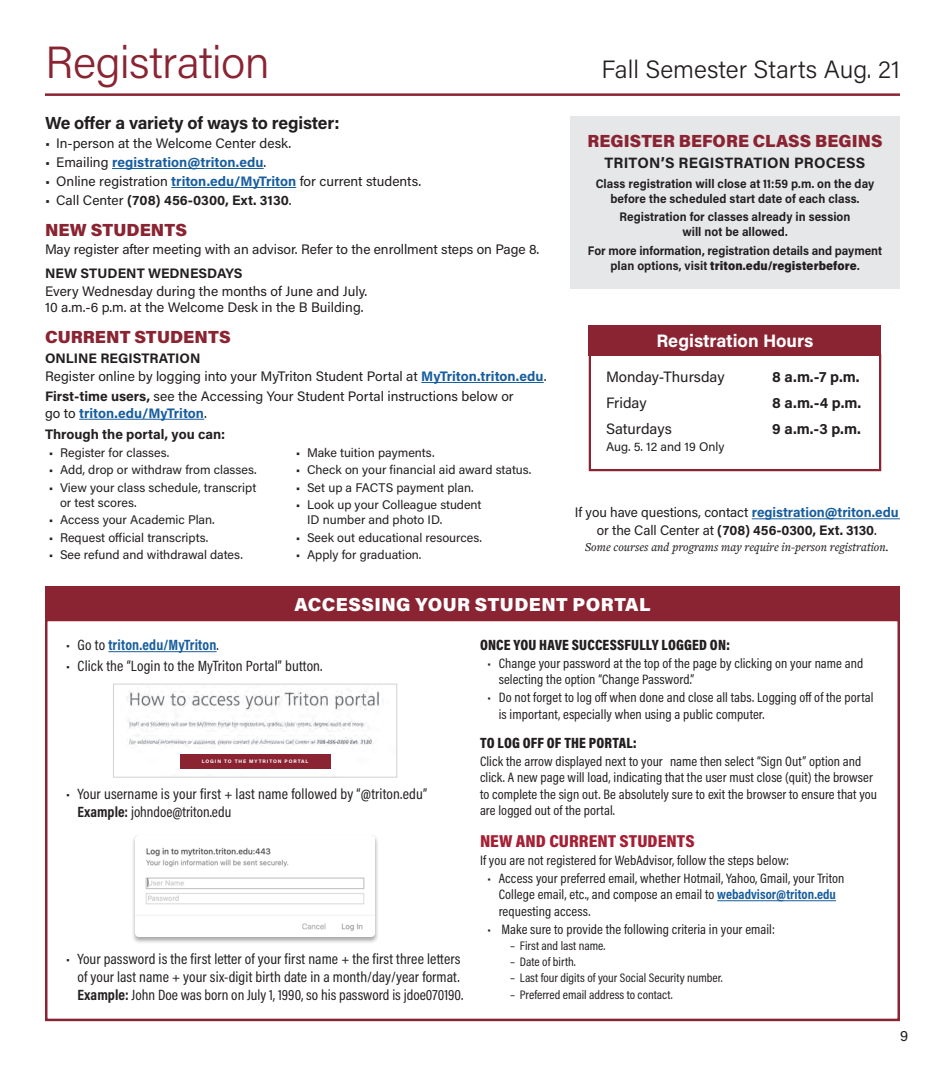
<style>
.page{position:relative;width:945px;height:1080px;background:#fff}
.page>*{position:absolute;margin:0;border:0;box-sizing:border-box;transform-origin:0 0}
.t1{font:300 45px "Acumin Pro";letter-spacing:-.015em;color:#8a2432}
.t2{font:300 25px "Acumin Pro";color:#231f20}
.t3{font:900 18.75px "Acumin Pro";letter-spacing:.02em;color:#fff}
.t4{font:700 18px "Acumin Pro";letter-spacing:-.005em;color:#fff}
.Heading_2{font:900 17.5px "Acumin Pro";letter-spacing:.005em;color:#8a2432}
.Heading_2-2{font:700 17.5px "Acumin Pro";letter-spacing:-.01em;color:#231f20}
.t5{font:900 17.5px "Acumin Pro Cond";letter-spacing:.005em;color:#a62035;scale:1.1 1}
.t6{font:15px/18px "Acumin Pro Cond";letter-spacing:.005em;color:#231f20}
.t7{font:700 15px "Acumin Pro";letter-spacing:.01em;color:#231f20}
.t8{font:900 15px "Acumin Pro Cond";letter-spacing:.01em;color:#231f20}
.t9{font:15px "Acumin Pro";letter-spacing:-.005em;color:#231f20}
.t10{font:700 15px "Acumin Pro Cond";letter-spacing:.005em;color:#175d9e}
.t11{font:13.75px/16.5px "Acumin Pro Cond";letter-spacing:.005em;color:#231f20}
.t12{font:13.75px/16.5px "Acumin Pro";letter-spacing:-.005em;color:#231f20}
.Heading_3{font:700 13.75px "Acumin Pro";color:#231f20}
.t13{font:700 13.75px "Acumin Pro";color:#175d9e}
.t14{font:12.5px/15px "Acumin Pro";color:#231f20}
.t15{font:700 12.5px/15px "Acumin Pro Semi Cond";letter-spacing:.005em;color:#231f20;text-align:center}
.t16{font:12.5px "Acumin Pro Cond";color:#231f20}
.t17{font:italic 500 12.5px "Freight Text Pro";color:#231f20}
.t18{font:700 5px "Acumin Pro";letter-spacing:.18em;color:#fff}
.s1{font-weight:400;color:#231f20}
.s2{font-weight:700;color:#175d9e}
.s3{font-weight:400}
.s4{font-weight:700}
.s5{font-weight:900}
</style>
<div class="page">
<hr style="left:45px;top:93px;width:855px;height:3px;background:#8a2432">
<hr style="left:112px;top:168px;width:152px;height:1px;background:#175d9e">
<hr style="left:171px;top:187px;width:125px;height:1px;background:#175d9e">
<hr style="left:421px;top:382px;width:123px;height:1px;background:#175d9e">
<hr style="left:79px;top:419px;width:125px;height:1px;background:#175d9e">
<hr style="left:108px;top:651px;width:109px;height:1px;background:#175d9e">
<hr style="left:717px;top:900px;width:119px;height:1px;background:#175d9e">
<div style="left:45px;top:586px;width:855px;height:35px;background:#8a2432"></div>
<div style="left:131px;top:834px;width:248px;height:110px;background:#231f20;opacity:.4"></div>
<img style="left:135px;top:835px;width:240px;height:101px">
<img style="left:127px;top:691px;width:256px;height:55px">
<div style="left:113px;top:684px;width:284px;height:94px;border:1px solid #d1d2d4"></div>
<div style="left:180px;top:754px;width:150px;height:15px;background:#8a2432"></div>
<hr style="left:752px;top:518px;width:148px;height:1px;background:#175d9e">
<div style="left:570px;top:116px;width:330px;height:173px;background:#e6e7e9"></div>
<div style="left:589px;top:354px;width:292px;height:117px;border:2px solid #8a2432"></div>
<div style="left:589px;top:325px;width:292px;height:30px;background:#8a2432"></div>
<p class="t1" style="left:45px;top:32px;width:226px">Registration</p>
<p class="Heading_2-2" style="left:45px;top:111px;width:296px">We offer a variety of ways to register:</p>
<p class="t12" style="left:45px;top:134px;width:248px">• In-person at the Welcome Center desk.</p>
<p class="t13" style="left:45px;top:153px;width:223px"><span class="s1">• Emailing</span> registration@triton.edu<span class="s1">.</span></p>
<p class="t12" style="left:45px;top:172px;width:378px">• Online registration <span class="s2">triton.edu/MyTriton</span> for current students.</p>
<p class="Heading_3" style="left:45px;top:191px;width:248px"><span class="s3">• Call Center</span> (708) 456-0300, Ext. 3130<span class="s3">.</span></p>
<p class="Heading_2" style="left:45px;top:218px;width:144px">NEW STUDENTS</p>
<p class="t12" style="left:45px;top:240px;width:496px">May register after meeting with an advisor. Refer to the enrollment steps on Page 8.</p>
<p class="Heading_3" style="left:45px;top:263px;width:199px">NEW STUDENT WEDNESDAYS</p>
<p class="t12" style="left:45px;top:282px;width:324px">Every Wednesday during the months of June and July.<br>10 a.m.-6 p.m. at the Welcome Desk in the B Building.</p>
<p class="Heading_2" style="left:45px;top:325px;width:187px">CURRENT STUDENTS</p>
<p class="Heading_3" style="left:45px;top:349px;width:157px">ONLINE REGISTRATION</p>
<p class="t12" style="left:45px;top:368px;width:503px">Register online by logging into your MyTriton Student Portal at <span class="s2">MyTriton.triton.edu</span>.</p>
<p class="t12" style="left:45px;top:388px;width:470px"><span class="s4">First-time users,</span> see the Accessing Your Student Portal instructions below or go to <span class="s2">triton.edu/MyTriton</span>.</p>
<p class="Heading_3" style="left:45px;top:425px;width:182px">Through the portal, you can:</p>
<p class="t14" style="left:49px;top:444px;width:122px">• Register for classes.</p>
<p class="t14" style="left:49px;top:462px;width:210px">• Add, drop or withdraw from classes.</p>
<p class="t14" style="left:60px;top:479px;width:198px;text-indent:-11px">• View your class schedule, transcript or test scores.</p>
<p class="t14" style="left:49px;top:512px;width:167px">• Access your Academic Plan.</p>
<p class="t14" style="left:49px;top:529px;width:161px">• Request official transcripts.</p>
<p class="t14" style="left:49px;top:547px;width:196px">• See refund and withdrawal dates.</p>
<p class="t14" style="left:296px;top:444px;width:140px">• Make tuition payments.</p>
<p class="t14" style="left:296px;top:462px;width:237px">• Check on your financial aid award status.</p>
<p class="t14" style="left:296px;top:479px;width:179px">• Set up a FACTS payment plan.</p>
<p class="t14" style="left:307px;top:497px;width:176px;text-indent:-11px">• Look up your Colleague student<br>ID number and photo ID.</p>
<p class="t14" style="left:296px;top:529px;width:188px">• Seek out educational resources.</p>
<p class="t14" style="left:296px;top:547px;width:127px">• Apply for graduation.</p>
<p class="t2" style="left:601px;top:52px;width:300px">Fall Semester Starts Aug. 21</p>
<p class="Heading_2" style="left:588px;top:129px;width:297px">REGISTER BEFORE CLASS BEGINS</p>
<p class="t7" style="left:605px;top:152px;width:262px">TRITON’S REGISTRATION PROCESS</p>
<p class="t15" style="left:596px;top:175px;width:280px">Class registration will close at 11:59 p.m. on the day before the scheduled start date of each class.</p>
<p class="t15" style="left:619px;top:209px;width:233px">Registration for classes already in session will not be allowed.</p>
<p class="t15" style="left:588px;top:243px;width:296px">For more information, registration details and payment plan options, visit <span class="s5">triton.edu/registerbefore</span>.</p>
<p class="t4" style="left:656px;top:328px;width:159px">Registration Hours</p>
<p class="t9" style="left:606px;top:366px;width:120px">Monday-Thursday</p>
<p class="t7" style="left:772px;top:366px;width:89px">8 a.m.-7 p.m.</p>
<p class="t9" style="left:606px;top:392px;width:42px">Friday</p>
<p class="t7" style="left:772px;top:392px;width:90px">8 a.m.-4 p.m.</p>
<p class="t9" style="left:606px;top:418px;width:67px">Saturdays</p>
<p class="t7" style="left:772px;top:418px;width:90px">9 a.m.-3 p.m.</p>
<p class="t14" style="left:606px;top:439px;width:120px">Aug. 5. 12 and 19 Only</p>
<p class="t12" style="left:575px;top:503px;width:325px;line-height:17.5px;text-align:center">If you have questions, contact <span class="s2">registration@triton.edu </span>or the Call Center at <span class="s4">(708) 456-0300, Ext. 3130</span>.</p>
<p class="t17" style="left:585px;top:539px;width:305px">Some courses and programs may require in-person registration.</p>
<p class="t3" style="left:294px;top:591px;width:358px">ACCESSING YOUR STUDENT PORTAL</p>
<p class="t10" style="left:66px;top:635px;width:154px"><span class="s1">• Go to</span> triton.edu/MyTriton<span class="s1">.</span></p>
<p class="t6" style="left:66px;top:656px;width:258px">• Click the “Login to the MyTriton Portal” button.</p>
<p class="t18" style="left:202px;top:758px;width:108px">LOGIN TO THE MYTRITON PORTAL</p>
<p class="t6" style="left:78px;top:785px;width:351px;text-indent:-11px">• Your username is your first + last name followed by “@triton.edu”<br><span class="s4">Example:</span> johndoe@triton.edu</p>
<p class="t6" style="left:78px;top:949px;width:387px;text-indent:-11px">• Your password is the first letter of your first name + the first three letters of your last name + your six-digit birth date in a month/day/year format.<br><span class="s4">Example:</span> John Doe was born on July 1, 1990, so his password is jdoe070190.</p>
<p class="t8" style="left:480px;top:635px;width:252px">ONCE YOU HAVE SUCCESSFULLY LOGGED ON:</p>
<p class="t11" style="left:499px;top:655px;width:366px;text-indent:-11px">• Change your password at the top of the page by clicking on your name and selecting the option “Change Password.”</p>
<p class="t11" style="left:499px;top:689px;width:376px;text-indent:-11px">• Do not forget to log off when done and close all tabs. Logging off of the portal is important, especially when using a public computer.</p>
<p class="t8" style="left:480px;top:733px;width:158px">TO LOG OFF OF THE PORTAL:</p>
<p class="t11" style="left:480px;top:752px;width:399px">Click the arrow displayed next to your name then select “Sign Out” option and click. A new page will load, indicating that the user must close (quit) the browser to complete the sign out. Be absolutely sure to exit the browser to ensure that you are logged out of the portal.</p>
<p class="t5" style="left:480px;top:830px;width:197px">NEW AND CURRENT STUDENTS</p>
<p class="t11" style="left:480px;top:852px;width:311px">If you are not registered for WebAdvisor, follow the steps below:</p>
<p class="t11" style="left:499px;top:870px;width:347px;text-indent:-11px">• Access your preferred email, whether Hotmail, Yahoo, Gmail, your Triton<br>College email, etc., and compose an email to <span class="s2">webadvisor@triton.edu </span>requesting access.</p>
<p class="t11" style="left:488px;top:920px;width:289px">• Make sure to provide the following criteria in your email:</p>
<p class="t16" style="left:510px;top:938px;width:97px">– First and last name.</p>
<p class="t16" style="left:510px;top:954px;width:67px">– Date of birth.</p>
<p class="t16" style="left:510px;top:970px;width:214px">– Last four digits of your Social Security number.</p>
<p class="t16" style="left:510px;top:986px;width:164px">– Preferred email address to contact.</p>
<p class="t9" style="left:900px;top:1025px;width:10px">9</p>
</div>
